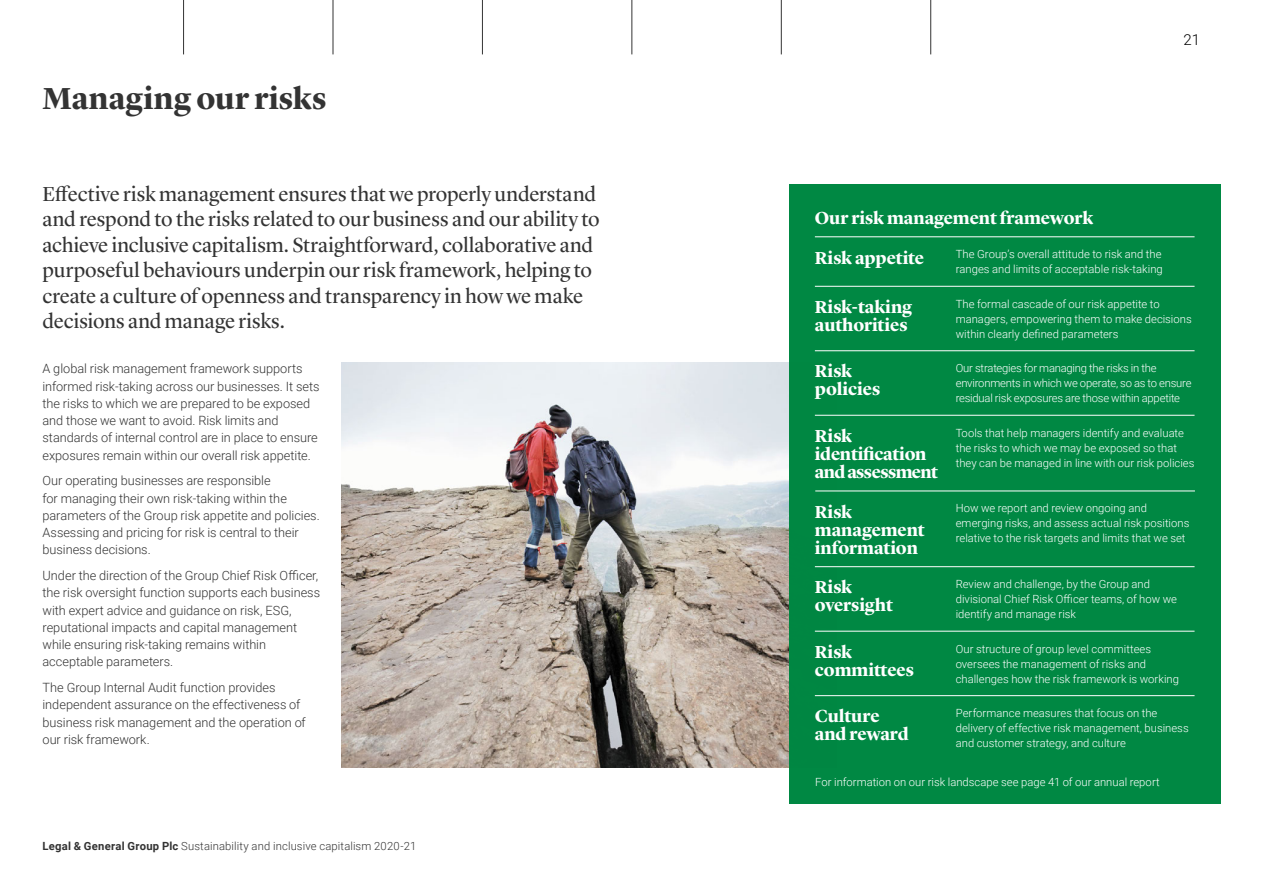
<style>
.page{position:relative;width:1263px;height:893px;background:#fff}
.page>*{position:absolute;margin:0;border:0;box-sizing:border-box;transform-origin:0 0}
.t1{font:700 31.5px "Lyon Display";letter-spacing:.005em;color:#333}
.t2{font:21px/25.5px "Lyon Display";color:#333}
.t3{font:700 18px/18px "Lyon Display";letter-spacing:-.005em;color:#fff}
.t4{font:300 15px "Roboto";color:#000}
.t5{font:300 12.75px/17.2px "Roboto";letter-spacing:-.005em;color:#333}
.t6{font:300 11.25px/15px "Roboto";color:#fff}
.t7{font:300 11.25px/15px "Roboto";letter-spacing:-.02em;color:#fff}
.t8{font:300 11.25px "Roboto";letter-spacing:.01em;color:#333}
.s1{font-weight:700}
</style>
<div class="page">
<img style="left:341px;top:362px;width:448px;height:406px">
<div style="left:789px;top:185px;width:431px;height:619px;background:#008843"></div>
<hr style="left:815px;top:286px;width:379px;height:1px;background:#fff">
<hr style="left:815px;top:350px;width:379px;height:1px;background:#fff">
<hr style="left:815px;top:237px;width:379px;height:1px;background:#fff">
<hr style="left:815px;top:415px;width:379px;height:1px;background:#fff">
<hr style="left:815px;top:491px;width:380px;height:1px;background:#fff">
<hr style="left:815px;top:566px;width:379px;height:1px;background:#fff">
<hr style="left:815px;top:631px;width:379px;height:1px;background:#fff">
<hr style="left:815px;top:695px;width:379px;height:1px;background:#fff">
<hr style="left:183px;top:0;width:1px;height:54px;background:#333">
<hr style="left:333px;top:0;width:1px;height:54px;background:#333">
<hr style="left:482px;top:0;width:1px;height:54px;background:#333">
<hr style="left:632px;top:0;width:1px;height:54px;background:#333">
<hr style="left:781px;top:0;width:1px;height:54px;background:#333">
<hr style="left:930px;top:0;width:1px;height:54px;background:#333">
<h1 class="t1" style="left:43px;top:75px;width:286px">Managing our risks</h1>
<p class="t2" style="left:43px;top:179px;width:559px">Effective risk management ensures that we properly understand and respond to the risks related to our business and our ability to achieve inclusive capitalism. Straightforward, collaborative and purposeful behaviours underpin our risk framework, helping to create a culture of openness and transparency in how we make decisions and manage risks.</p>
<p class="t5" style="left:43px;top:360px;width:279px">A global risk management framework supports informed risk-taking across our businesses. It sets the risks to which we are prepared to be exposed and those we want to avoid. Risk limits and standards of internal control are in place to ensure exposures remain within our overall risk appetite.</p>
<p class="t5" style="left:43px;top:472px;width:279px">Our operating businesses are responsible<br>for managing their own risk-taking within the parameters of the Group risk appetite and policies.<br>Assessing and pricing for risk is central to their business decisions.</p>
<p class="t5" style="left:43px;top:566px;width:279px">Under the direction of the Group Chief Risk Officer, the risk oversight function supports each business with expert advice and guidance on risk, ESG, reputational impacts and capital management while ensuring risk-taking remains within acceptable parameters.</p>
<p class="t5" style="left:43px;top:678px;width:265px">The Group Internal Audit function provides independent assurance on the effectiveness of business risk management and the operation of our risk framework.</p>
<p class="t8" style="left:43px;top:839px;width:375px"><span class="s1">Legal &amp; General Group Plc</span> Sustainability and inclusive capitalism 2020-21</p>
<p class="t4" style="left:1183px;top:30px;width:18px">21</p>
<h3 class="t3" style="left:815px;top:207px;width:280px">Our risk management framework</h3>
<p class="t6" style="left:956px;top:246px;width:209px">The Group’s overall attitude to risk and the ranges and limits of acceptable risk-taking</p>
<p class="t6" style="left:956px;top:296px;width:237px">The formal cascade of our risk appetite to managers, empowering them to make decisions within clearly defined parameters</p>
<p class="t7" style="left:956px;top:360px;width:237px">Our strategies for managing the risks in the environments in which we operate, so as to ensure residual risk exposures are those within appetite</p>
<h3 class="t3" style="left:815px;top:247px;width:111px">Risk appetite</h3>
<h3 class="t3" style="left:815px;top:296px;width:99px">Risk-taking authorities</h3>
<h3 class="t3" style="left:815px;top:361px;width:67px">Risk policies</h3>
<h3 class="t3" style="left:815px;top:425px;width:125px">Risk identification and assessment</h3>
<h3 class="t3" style="left:815px;top:501px;width:111px">Risk management information</h3>
<h3 class="t3" style="left:815px;top:577px;width:80px">Risk oversight</h3>
<h3 class="t3" style="left:815px;top:641px;width:101px">Risk committees</h3>
<p class="t6" style="left:956px;top:425px;width:240px">Tools that help managers identify and evaluate the risks to which we may be exposed so that they can be managed in line with our risk policies</p>
<p class="t6" style="left:956px;top:500px;width:235px">How we report and review ongoing and emerging risks, and assess actual risk positions relative to the risk targets and limits that we set</p>
<p class="t6" style="left:956px;top:576px;width:223px">Review and challenge, by the Group and divisional Chief Risk Officer teams, of how we identify and manage risk</p>
<p class="t6" style="left:956px;top:641px;width:225px">Our structure of group level committees oversees the management of risks and challenges how the risk framework is working</p>
<p class="t6" style="left:956px;top:705px;width:234px">Performance measures that focus on the delivery of effective risk management, business and customer strategy, and culture</p>
<p class="t6" style="left:815px;top:774px;width:346px">For information on our risk landscape see page 41 of our annual report</p>
<h3 class="t3" style="left:815px;top:706px;width:95px">Culture and reward</h3>
</div>
